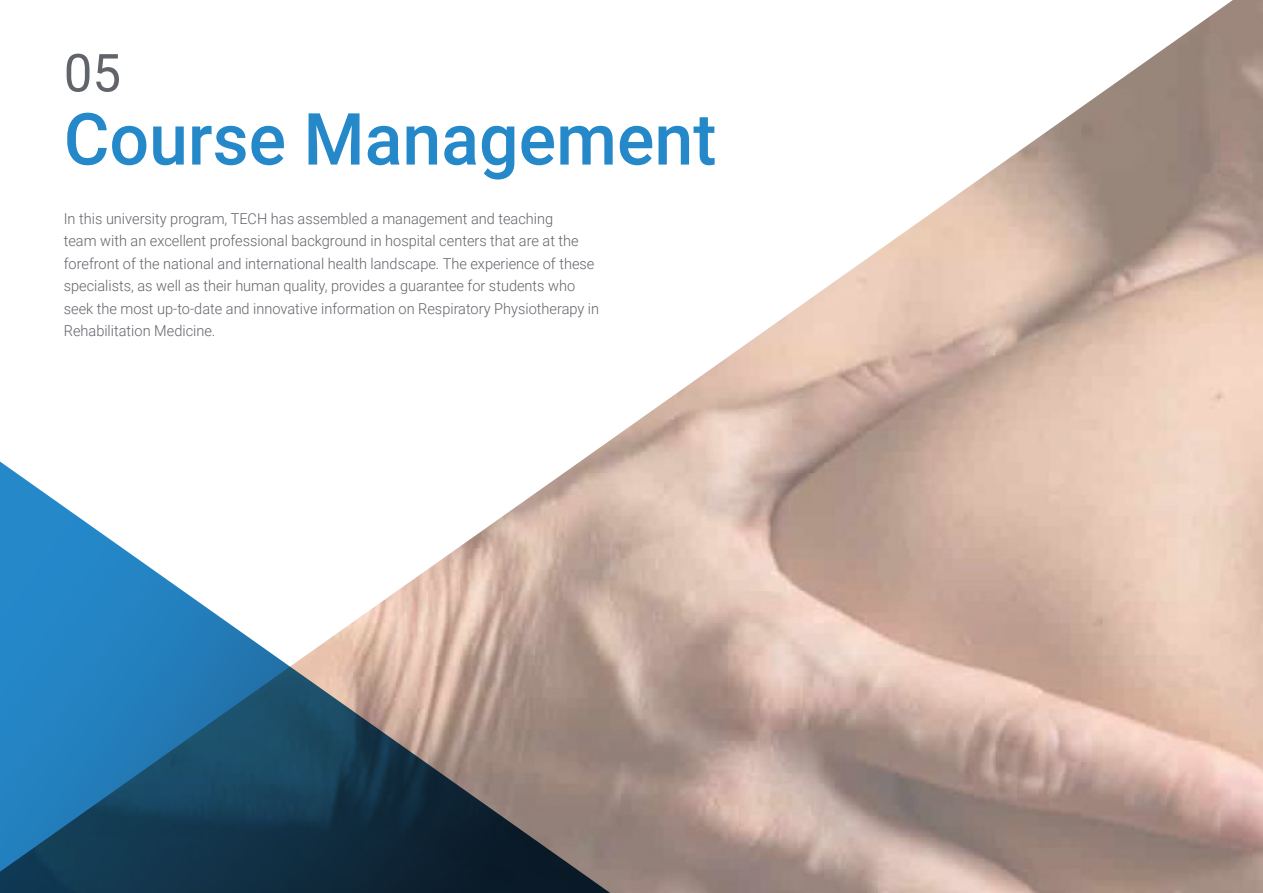
<style>
.page{position:relative;width:1263px;height:893px;background:#fff}
.page>*{position:absolute;margin:0;border:0;box-sizing:border-box;transform-origin:0 0}
.t1{font:500 72px "Roboto";color:#2488c9}
.t2{font:52.5px "Roboto";color:#61646a}
.t3{font:300 15px/22.5px "Roboto";color:#61646a}
</style>
<div class="page">
<img style="left:602px;top:0;width:661px;height:893px">
<svg style="left:0;top:446px;width:640px;height:447px"></svg>
<h2 class="t2" style="left:64px;top:36px;width:59px">05</h2>
<h1 class="t1" style="left:64px;top:89px;width:654px">Course Management</h1>
<p class="t3" style="left:64px;top:207px;width:537px">In this university program, TECH has assembled a management and teaching<br>team with an excellent professional background in hospital centers that are at the forefront of the national and international health landscape. The experience of these specialists, as well as their human quality, provides a guarantee for students who seek the most up-to-date and innovative information on Respiratory Physiotherapy in Rehabilitation Medicine.</p>
</div>
